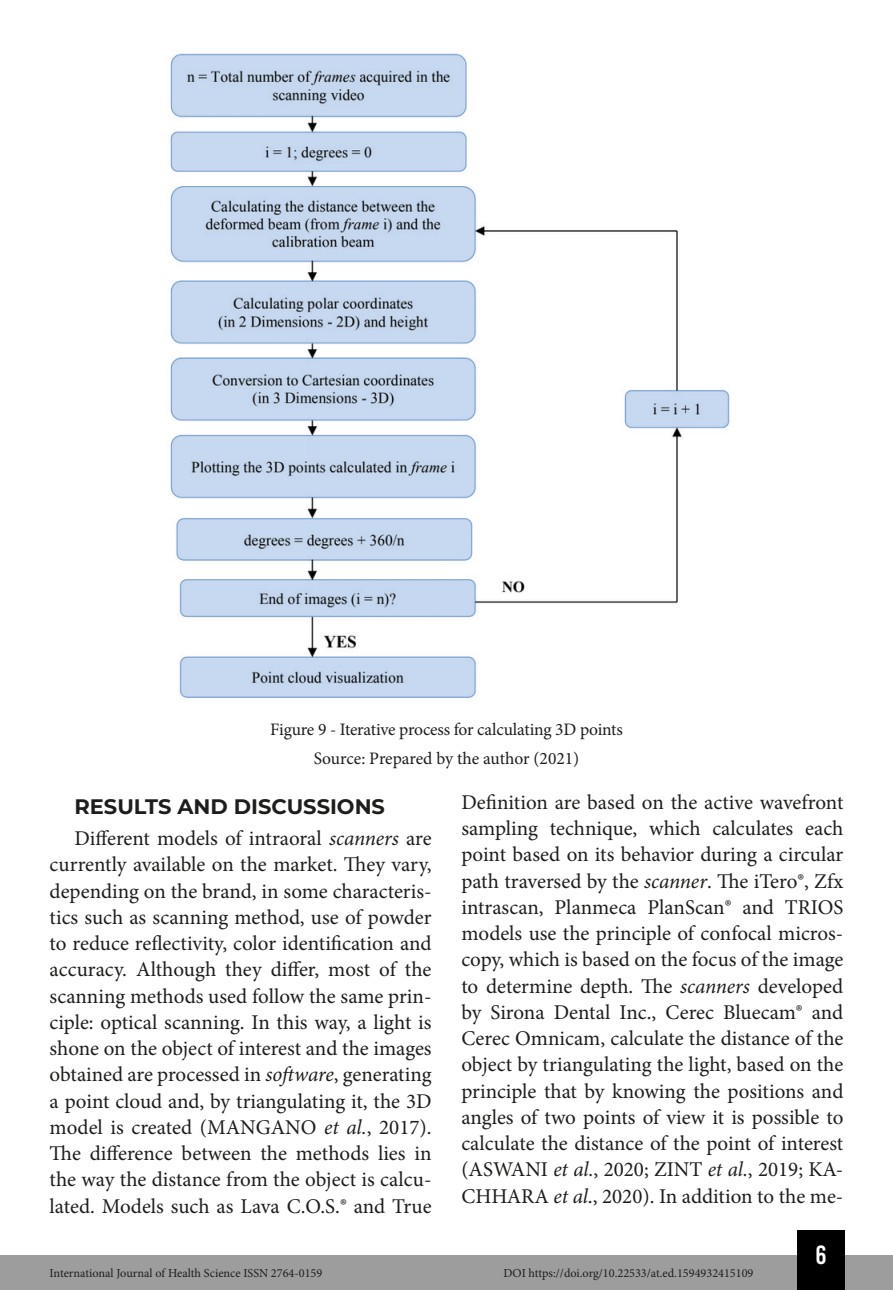
<style>
.page{position:relative;width:893px;height:1290px;background:#fff}
.page>*{position:absolute;margin:0;border:0;box-sizing:border-box;transform-origin:0 0}
.t1{font:26.25px "Bebas Kai";color:#fff}
.TXT{font:21px/26.2px "Minion Pro";color:#1d1d1b;text-align:justify}
.TITULO{font:700 21px "Montserrat";color:#1d1d1b}
.Info_Imagem{font:17.5px "Minion Pro";letter-spacing:-.01em;color:#1d1d1b}
.t2{font:12.25px "Minion Pro";color:#1d1d1b}
.s1{font-style:italic}
</style>
<div class="page">
<div style="left:0;top:1255px;width:893px;height:35px;background:#9d9d9d"></div>
<div style="left:797px;top:1230px;width:48px;height:60px;background:#000"></div>
<img style="left:170px;top:53px;width:560px;height:645px">
<p class="Info_Imagem" style="left:270px;top:717px;width:354px">Figure 9 - Iterative process for calculating 3D points</p>
<p class="Info_Imagem" style="left:314px;top:747px;width:267px">Source: Prepared by the author (2021)</p>
<p class="TITULO" style="left:74px;top:791px;width:312px">RESULTS AND DISCUSSIONS</p>
<p class="TXT" style="left:50px;top:825px;width:384px;text-indent:25px">Different models of intraoral <span class="s1">scanners</span> are currently available on the market. They vary, depending on the brand, in some characteris&shy;tics such as scanning method, use of powder to reduce reflectivity, color identification and accuracy. Although they differ, most of the scanning methods used follow the same prin&shy;ciple: optical scanning. In this way, a light is shone on the object of interest and the images obtained are processed in <span class="s1">software</span>, generating a point cloud and, by triangulating it, the 3D model is created (MANGANO <span class="s1">et al.</span>, 2017).<br>The difference between the methods lies in the way the distance from the object is calcu&shy;lated. Models such as Lava C.O.S.® and True</p>
<p class="TXT" style="left:461px;top:789px;width:384px">Definition are based on the active wavefront sampling technique, which calculates each point based on its behavior during a circular path traversed by the <span class="s1">scanner</span>. The iTero®, Zfx intrascan, Planmeca PlanScan® and TRIOS models use the principle of confocal micros&shy;copy, which is based on the focus of the image to determine depth. The <span class="s1">scanners</span> developed by Sirona Dental Inc., Cerec Bluecam® and Cerec Omnicam, calculate the distance of the object by triangulating the light, based on the principle that by knowing the positions and angles of two points of view it is possible to calculate the distance of the point of interest (ASWANI <span class="s1">et al.</span>, 2020; ZINT <span class="s1">et al.</span>, 2019; KA-CHHARA <span class="s1">et al</span>., 2020). In addition to the me-</p>
<p class="t2" style="left:50px;top:1265px;width:274px">International Journal of Health Science ISSN 2764-0159</p>
<p class="t2" style="left:503px;top:1265px;width:252px">DOI https://doi.org/10.22533/at.ed.1594932415109</p>
<p class="t1" style="left:815px;top:1241px;width:13px">6</p>
</div>
